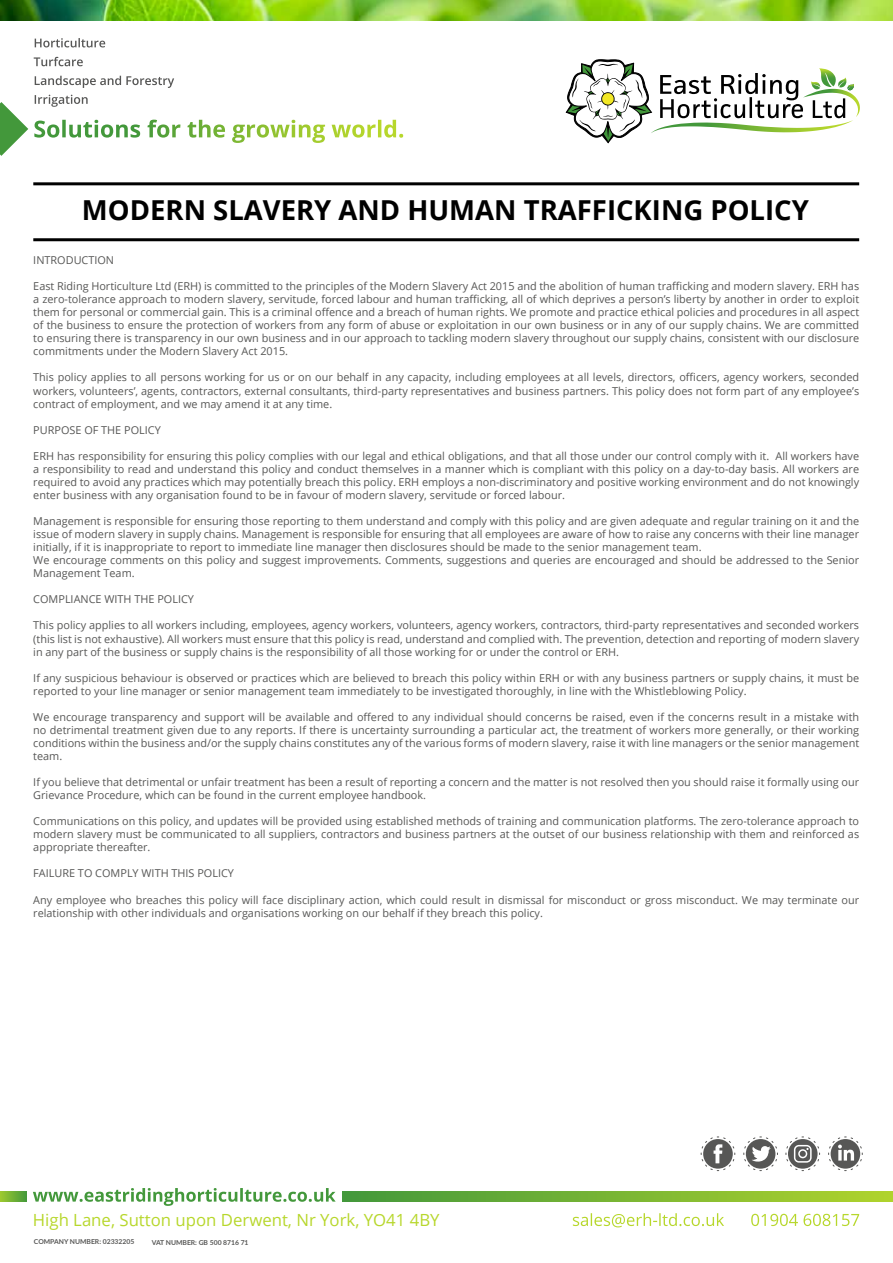
<style>
.page{position:relative;width:893px;height:1263px;background:#fff}
.page>*{position:absolute;margin:0;border:0;box-sizing:border-box;transform-origin:0 0}
.t1{font:700 27.45px "Open Sans";color:#000}
.t2{font:16.8px "Open Sans";color:#b7d72c}
.t3{font:10.8px/13px "Open Sans";color:#575756;text-align:justify}
.t4{font:700 6.75px "Lato";color:#575756}
</style>
<div class="page">
<svg style="left:566px;top:59px;width:294px;height:85px"></svg>
<svg style="left:34px;top:120px;width:362px;height:18px"></svg>
<svg style="left:35px;top:95px;width:53px;height:12px"></svg>
<svg style="left:35px;top:76px;width:139px;height:12px"></svg>
<svg style="left:34px;top:57px;width:49px;height:9px"></svg>
<svg style="left:35px;top:38px;width:70px;height:9px"></svg>
<svg style="left:0;top:102px;width:28px;height:54px"></svg>
<svg style="left:33px;top:1188px;width:303px;height:18px"></svg>
<svg style="left:573px;top:1213px;width:286px;height:14px"></svg>
<svg style="left:0;top:1192px;width:27px;height:9px"></svg>
<svg style="left:342px;top:1192px;width:551px;height:9px;background:#79b533"></svg>
<svg style="left:743px;top:1136px;width:35px;height:35px"></svg>
<svg style="left:700px;top:1136px;width:36px;height:35px"></svg>
<svg style="left:828px;top:1136px;width:35px;height:35px"></svg>
<svg style="left:785px;top:1136px;width:35px;height:35px"></svg>
<img style="left:0;top:0;width:893px;height:20px">
<hr style="left:33px;top:238px;width:826px;height:3px;background:#000">
<hr style="left:33px;top:182px;width:826px;height:3px;background:#000">
<h1 class="t1" style="left:82px;top:191px;width:728px">MODERN SLAVERY AND HUMAN TRAFFICKING POLICY</h1>
<p class="t3" style="left:33px;top:253px;width:82px">INTRODUCTION</p>
<p class="t3" style="left:33px;top:279px;width:827px">East Riding Horticulture Ltd (ERH) is committed to the principles of the Modern Slavery Act 2015 and the abolition of human trafficking and modern slavery. ERH has a zero-tolerance approach to modern slavery, servitude, forced labour and human trafficking, all of which deprives a person’s liberty by another in order to exploit them for personal or commercial gain. This is a criminal offence and a breach of human rights. We promote and practice ethical policies and procedures in all aspect of the business to ensure the protection of workers from any form of abuse or exploitation in our own business or in any of our supply chains. We are committed to ensuring there is transparency in our own business and in our approach to tackling modern slavery throughout our supply chains, consistent with our disclosure commitments under the Modern Slavery Act 2015.</p>
<p class="t3" style="left:33px;top:371px;width:827px">This policy applies to all persons working for us or on our behalf in any capacity, including employees at all levels, directors, officers, agency workers, seconded workers, volunteers’, agents, contractors, external consultants, third-party representatives and business partners. This policy does not form part of any employee’s contract of employment, and we may amend it at any time.</p>
<p class="t3" style="left:33px;top:423px;width:129px">PURPOSE OF THE POLICY</p>
<p class="t3" style="left:33px;top:449px;width:827px">ERH has responsibility for ensuring this policy complies with our legal and ethical obligations, and that all those under our control comply with it. All workers have a responsibility to read and understand this policy and conduct themselves in a manner which is compliant with this policy on a day-to-day basis. All workers are required to avoid any practices which may potentially breach this policy. ERH employs a non-discriminatory and positive working environment and do not knowingly enter business with any organisation found to be in favour of modern slavery, servitude or forced labour.</p>
<p class="t3" style="left:33px;top:514px;width:827px;text-align:left">Management is responsible for ensuring those reporting to them understand and comply with this policy and are given adequate and regular training on it and the issue of modern slavery in supply chains. Management is responsible for ensuring that all employees are aware of how to raise any concerns with their line manager initially, if it is inappropriate to report to immediate line manager then disclosures should be made to the senior management team.<br>We encourage comments on this policy and suggest improvements. Comments, suggestions and queries are encouraged and should be addressed to the Senior Management Team.</p>
<p class="t3" style="left:33px;top:593px;width:162px">COMPLIANCE WITH THE POLICY</p>
<p class="t3" style="left:33px;top:619px;width:827px">This policy applies to all workers including, employees, agency workers, volunteers, agency workers, contractors, third-party representatives and seconded workers (this list is not exhaustive). All workers must ensure that this policy is read, understand and complied with. The prevention, detection and reporting of modern slavery in any part of the business or supply chains is the responsibility of all those working for or under the control or ERH.</p>
<p class="t3" style="left:33px;top:671px;width:827px">If any suspicious behaviour is observed or practices which are believed to breach this policy within ERH or with any business partners or supply chains, it must be reported to your line manager or senior management team immediately to be investigated thoroughly, in line with the Whistleblowing Policy.</p>
<p class="t3" style="left:33px;top:710px;width:827px">We encourage transparency and support will be available and offered to any individual should concerns be raised, even if the concerns result in a mistake with no detrimental treatment given due to any reports. If there is uncertainty surrounding a particular act, the treatment of workers more generally, or their working conditions within the business and/or the supply chains constitutes any of the various forms of modern slavery, raise it with line managers or the senior management team.</p>
<p class="t3" style="left:33px;top:775px;width:827px">If you believe that detrimental or unfair treatment has been a result of reporting a concern and the matter is not resolved then you should raise it formally using our<br>Grievance Procedure, which can be found in the current employee handbook.</p>
<p class="t3" style="left:33px;top:814px;width:827px">Communications on this policy, and updates will be provided using established methods of training and communication platforms. The zero-tolerance approach to modern slavery must be communicated to all suppliers, contractors and business partners at the outset of our business relationship with them and reinforced as appropriate thereafter.</p>
<p class="t3" style="left:33px;top:867px;width:202px">FAILURE TO COMPLY WITH THIS POLICY</p>
<p class="t3" style="left:33px;top:893px;width:827px">Any employee who breaches this policy will face disciplinary action, which could result in dismissal for misconduct or gross misconduct. We may terminate our relationship with other individuals and organisations working on our behalf if they breach this policy.</p>
<h2 class="t2" style="left:33px;top:1208px;width:408px">High Lane, Sutton upon Derwent, Nr York, YO41 4BY</h2>
<p class="t4" style="left:34px;top:1237px;width:102px">COMPANY NUMBER: 02332205</p>
<p class="t4" style="left:152px;top:1237px;width:98px">VAT NUMBER: GB 500 8716 71</p>
</div>
